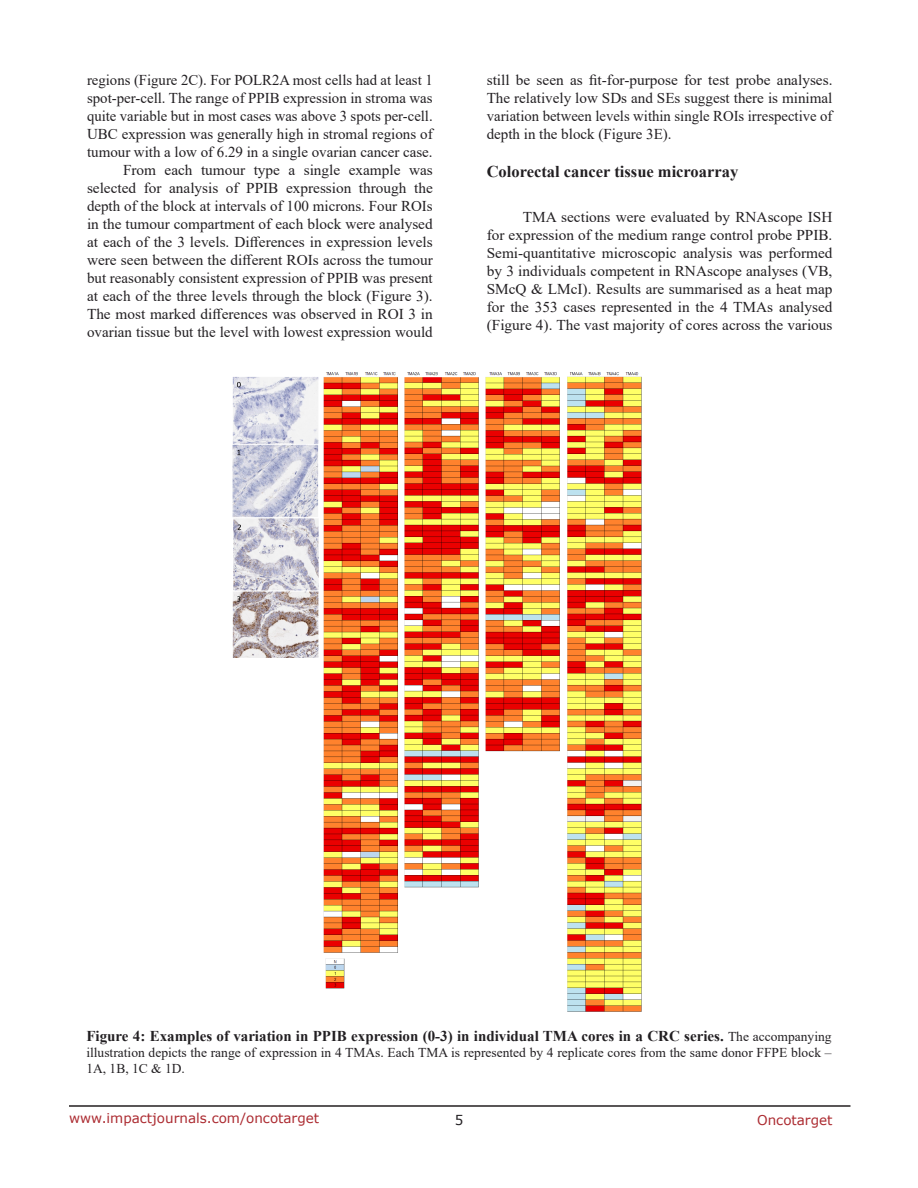
<style>
.page{position:relative;width:918px;height:1188px;background:#fff}
.page>*{position:absolute;margin:0;border:0;box-sizing:border-box;transform-origin:0 0}
.t1{font:700 16.5px "Times New Roman";color:#221f22}
.t2{font:15px/18px "Times New Roman";color:#221f22;text-align:justify}
.t3{font:700 15px "Times New Roman";color:#221f22}
.t4{font:13.5px/16.2px "Times New Roman";color:#221f22}
.t5{font:13.5px "Verdana";color:#ac2b31}
.t6{font:13.5px "Verdana";color:#221f22}
.s1{font-weight:400;font-size:13.5px}
</style>
<div class="page">
<hr style="left:69px;top:1105px;width:781px;height:2px;background:#231f20">
<img style="left:232px;top:372px;width:410px;height:640px">
<p class="t2" style="left:87px;top:71px;width:347px;text-align:right">regions (Figure 2C). For POLR2A most cells had at least 1 spot-per-cell. The range of PPIB expression in stroma was quite variable but in most cases was above 3 spots per-cell.<br>UBC expression was generally high in stromal regions of tumour with a low of 6.29 in a single ovarian cancer case.<br>From each tumour type a single example was selected for analysis of PPIB expression through the depth of the block at intervals of 100 microns. Four ROIs in the tumour compartment of each block were analysed at each of the 3 levels. Differences in expression levels were seen between the different ROIs across the tumour but reasonably consistent expression of PPIB was present at each of the three levels through the block (Figure 3).<br>The most marked differences was observed in ROI 3 in ovarian tissue but the level with lowest expression would</p>
<p class="t2" style="left:487px;top:71px;width:347px">still be seen as fit-for-purpose for test probe analyses.<br>The relatively low SDs and SEs suggest there is minimal variation between levels within single ROIs irrespective of depth in the block (Figure 3E).</p>
<p class="t1" style="left:487px;top:160px;width:253px">Colorectal cancer tissue microarray</p>
<p class="t2" style="left:487px;top:208px;width:347px;text-indent:36px">TMA sections were evaluated by RNAscope ISH for expression of the medium range control probe PPIB.<br>Semi-quantitative microscopic analysis was performed by 3 individuals competent in RNAscope analyses (VB, SMcQ &amp; LMcI). Results are summarised as a heat map for the 353 cases represented in the 4 TMAs analysed (Figure 4). The vast majority of cores across the various</p>
<p class="t3" style="left:86px;top:1025px;width:747px">Figure 4: Examples of variation in PPIB expression (0-3) in individual TMA cores in a CRC series. <span class="s1">The accompanying</span></p>
<p class="t4" style="left:86px;top:1044px;width:747px">illustration depicts the range of expression in 4 TMAs. Each TMA is represented by 4 replicate cores from the same donor FFPE block –<br>1A, 1B, 1C &amp; 1D.</p>
<p class="t5" style="left:69px;top:1109px;width:252px">www.impactjournals.com/oncotarget</p>
<p class="t6" style="left:455px;top:1111px;width:10px">5</p>
<p class="t5" style="left:757px;top:1111px;width:77px">Oncotarget</p>
</div>
